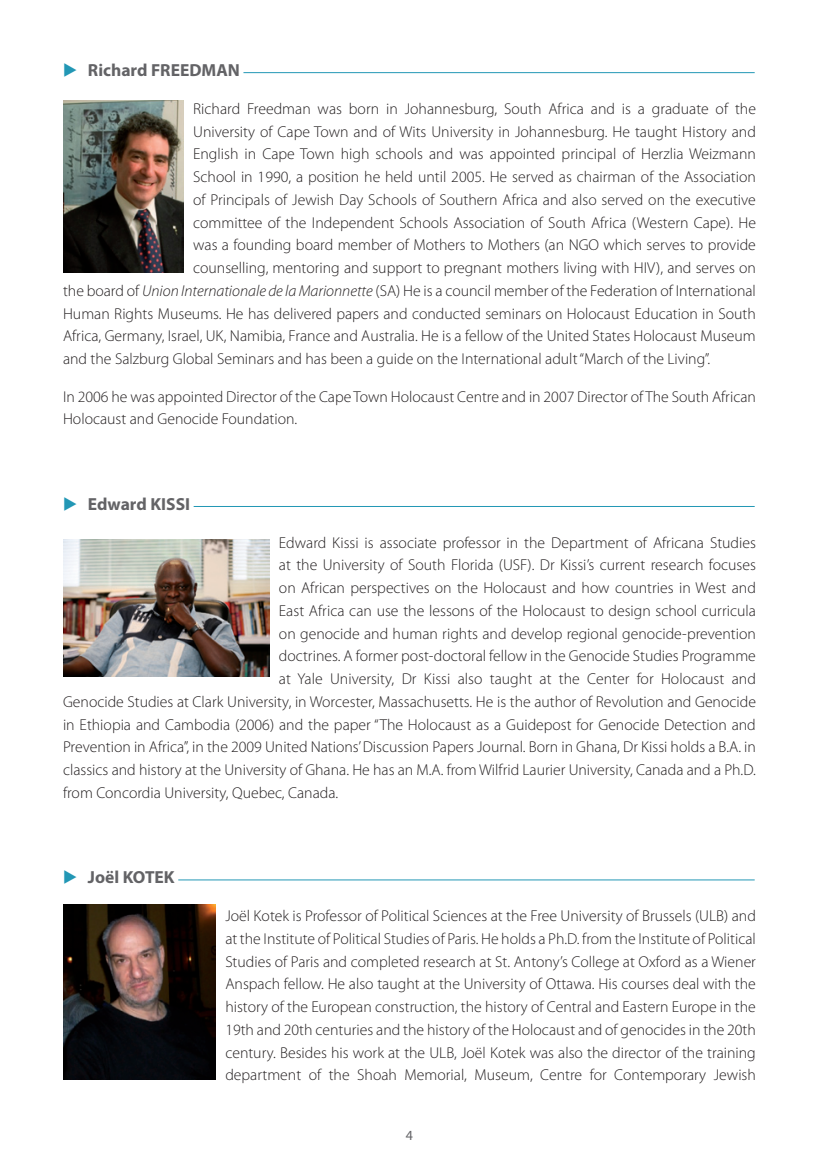
<style>
.page{position:relative;width:819px;height:1166px;background:#fff}
.page>*{position:absolute;margin:0;border:0;box-sizing:border-box;transform-origin:0 0}
.speakers_list{font:700 17.5px "Myriad Pro";color:#636366}
.texte_courant{font:300 15.75px/22.8px "Myriad Pro";color:#231f20}
.t1{font:14px "Myriad Pro";color:#636366}
.s1{color:#2297b5}
.s2{font-style:italic}
</style>
<div class="page">
<hr style="left:243px;top:72px;width:511px;height:1px;background:#2297b5">
<hr style="left:194px;top:506px;width:560px;height:1px;background:#2297b5">
<hr style="left:178px;top:879px;width:576px;height:1px;background:#2297b5">
<img style="left:63px;top:100px;width:120px;height:173px">
<img style="left:63px;top:539px;width:206px;height:137px">
<img style="left:63px;top:904px;width:152px;height:176px">
<p class="speakers_list" style="left:63px;top:59px;width:178px"><span class="s1">▶</span> Richard FREEDMAN</p>
<p class="texte_courant" style="left:193px;top:97px;width:564px">Richard Freedman was born in Johannesburg, South Africa and is a graduate of the</p>
<p class="texte_courant" style="left:193px;top:120px;width:564px">University of Cape Town and of Wits University in Johannesburg. He taught History and</p>
<p class="texte_courant" style="left:193px;top:142px;width:564px">English in Cape Town high schools and was appointed principal of Herzlia Weizmann</p>
<p class="texte_courant" style="left:193px;top:165px;width:564px">School in 1990, a position he held until 2005. He served as chairman of the Association</p>
<p class="texte_courant" style="left:193px;top:188px;width:564px">of Principals of Jewish Day Schools of Southern Africa and also served on the executive</p>
<p class="texte_courant" style="left:193px;top:211px;width:564px">committee of the Independent Schools Association of South Africa (Western Cape). He</p>
<p class="texte_courant" style="left:193px;top:233px;width:564px">was a founding board member of Mothers to Mothers (an NGO which serves to provide</p>
<p class="texte_courant" style="left:193px;top:256px;width:564px">counselling, mentoring and support to pregnant mothers living with HIV), and serves on</p>
<p class="texte_courant" style="left:63px;top:279px;width:694px">the board of <span class="s2">Union Internationale de la Marionnette</span> (SA) He is a council member of the Federation of International</p>
<p class="texte_courant" style="left:63px;top:302px;width:694px">Human Rights Museums. He has delivered papers and conducted seminars on Holocaust Education in South</p>
<p class="texte_courant" style="left:63px;top:324px;width:694px">Africa, Germany, Israel, UK, Namibia, France and Australia. He is a fellow of the United States Holocaust Museum</p>
<p class="texte_courant" style="left:63px;top:347px;width:648px">and the Salzburg Global Seminars and has been a guide on the International adult “March of the Living”.</p>
<p class="texte_courant" style="left:63px;top:385px;width:694px">In 2006 he was appointed Director of the Cape Town Holocaust Centre and in 2007 Director of The South African<br>Holocaust and Genocide Foundation.</p>
<p class="speakers_list" style="left:63px;top:493px;width:129px"><span class="s1">▶</span> Edward KISSI</p>
<p class="texte_courant" style="left:279px;top:531px;width:478px">Edward Kissi is associate professor in the Department of Africana Studies</p>
<p class="texte_courant" style="left:279px;top:553px;width:478px">at the University of South Florida (USF). Dr Kissi’s current research focuses</p>
<p class="texte_courant" style="left:279px;top:576px;width:478px">on African perspectives on the Holocaust and how countries in West and</p>
<p class="texte_courant" style="left:279px;top:599px;width:478px">East Africa can use the lessons of the Holocaust to design school curricula</p>
<p class="texte_courant" style="left:279px;top:622px;width:478px">on genocide and human rights and develop regional genocide-prevention</p>
<p class="texte_courant" style="left:279px;top:644px;width:478px">doctrines. A former post-doctoral fellow in the Genocide Studies Programme</p>
<p class="texte_courant" style="left:279px;top:667px;width:478px">at Yale University, Dr Kissi also taught at the Center for Holocaust and</p>
<p class="texte_courant" style="left:63px;top:690px;width:694px">Genocide Studies at Clark University, in Worcester, Massachusetts. He is the author of Revolution and Genocide</p>
<p class="texte_courant" style="left:63px;top:713px;width:694px">in Ethiopia and Cambodia (2006) and the paper “The Holocaust as a Guidepost for Genocide Detection and</p>
<p class="texte_courant" style="left:63px;top:735px;width:694px">Prevention in Africa”, in the 2009 United Nations’ Discussion Papers Journal. Born in Ghana, Dr Kissi holds a B.A. in</p>
<p class="texte_courant" style="left:63px;top:758px;width:694px">classics and history at the University of Ghana. He has an M.A. from Wilfrid Laurier University, Canada and a Ph.D.</p>
<p class="texte_courant" style="left:63px;top:781px;width:277px">from Concordia University, Quebec, Canada.</p>
<p class="speakers_list" style="left:63px;top:866px;width:113px"><span class="s1">▶</span> Joël KOTEK</p>
<p class="texte_courant" style="left:225px;top:904px;width:532px;text-align:justify">Joël Kotek is Professor of Political Sciences at the Free University of Brussels (ULB) and at the Institute of Political Studies of Paris. He holds a Ph.D. from the Institute of Political Studies of Paris and completed research at St. Antony’s College at Oxford as a Wiener Anspach fellow. He also taught at the University of Ottawa. His courses deal with the history of the European construction, the history of Central and Eastern Europe in the 19th and 20th centuries and the history of the Holocaust and of genocides in the 20th century. Besides his work at the ULB, Joël Kotek was also the director of the training department of the Shoah Memorial, Museum, Centre for Contemporary Jewish</p>
<p class="t1" style="left:406px;top:1126px;width:9px">4</p>
</div>
